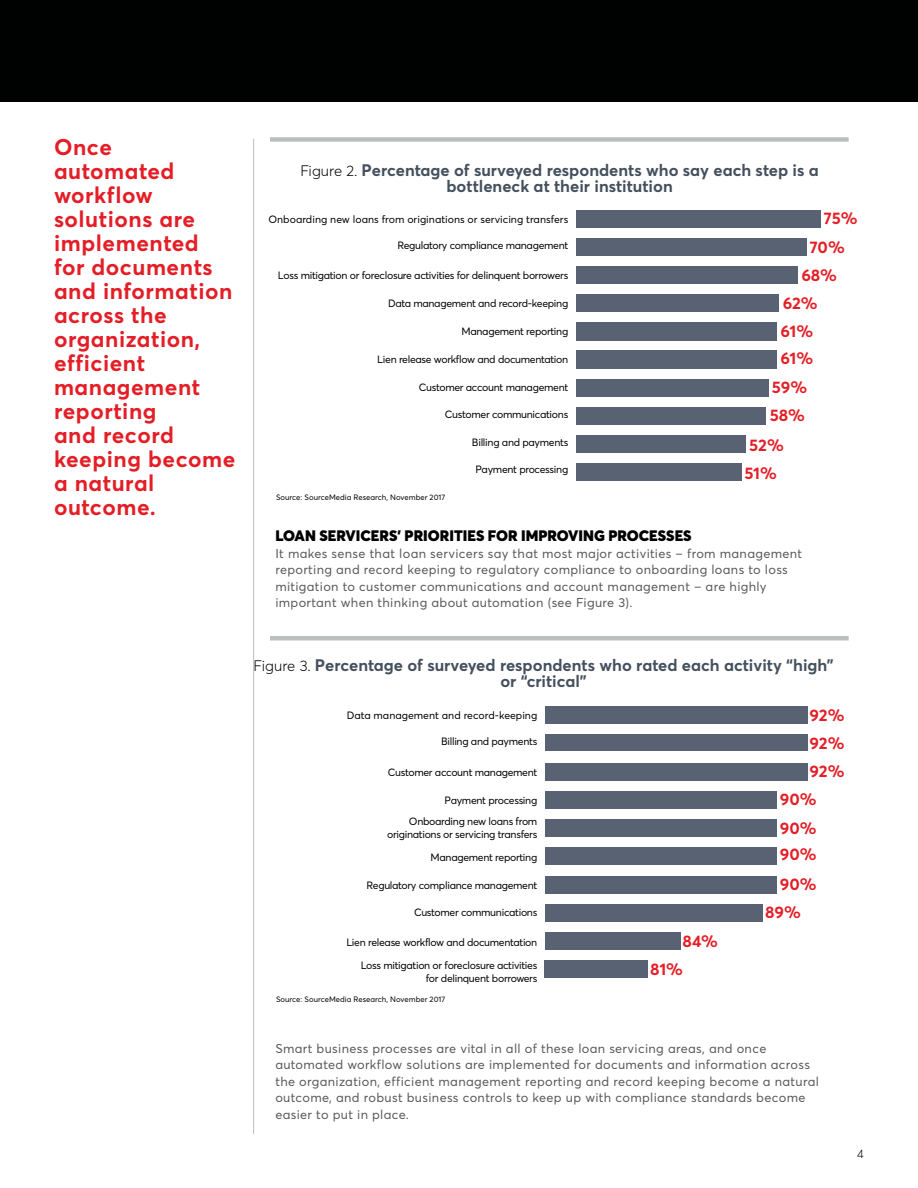
<style>
.page{position:relative;width:918px;height:1188px;background:#fff}
.page>*{position:absolute;margin:0;border:0;box-sizing:border-box;transform-origin:0 0}
.t1{font:700 22.5px/24px "Averta";letter-spacing:.025em;color:#e41e26}
.t2{font:700 16.5px/16.5px "Averta";color:#45505e;text-align:center}
.t3{font:700 16.5px "Averta";letter-spacing:-.01em;color:#e41e26}
.t4{font:900 15px "Averta";color:#000}
.t5{font:12.75px/16.5px "Averta";letter-spacing:.025em;color:#58595b}
.t6{font:300 12px "Averta";color:#000}
.t7{font:10.5px/21.8px "Averta";letter-spacing:-.03em;color:#000;text-align:right}
.t8{font:10.5px "Averta";color:#000}
.t9{font:7.8px "Averta";color:#000}
.s1{font-weight:300;font-size:15px;color:#000}
</style>
<div class="page">
<div style="left:0;top:0;width:918px;height:102px;background:#000101"></div>
<hr style="left:253px;top:139px;width:1px;height:995px;background:#bcbec0">
<div style="left:576px;top:463px;width:166px;height:18px;background:#586272"></div>
<div style="left:576px;top:435px;width:170px;height:18px;background:#586272"></div>
<div style="left:576px;top:407px;width:190px;height:18px;background:#586272"></div>
<div style="left:576px;top:379px;width:193px;height:18px;background:#586272"></div>
<div style="left:576px;top:350px;width:201px;height:19px;background:#586272"></div>
<div style="left:576px;top:322px;width:201px;height:19px;background:#586272"></div>
<div style="left:576px;top:294px;width:203px;height:18px;background:#586272"></div>
<div style="left:576px;top:266px;width:222px;height:18px;background:#586272"></div>
<div style="left:576px;top:238px;width:231px;height:18px;background:#586272"></div>
<div style="left:576px;top:210px;width:245px;height:18px;background:#586272"></div>
<div style="left:270px;top:137px;width:579px;height:5px;background:#bcbec0"></div>
<hr style="left:270px;top:636px;width:579px;height:4px;background:#bcbec0">
<div style="left:545px;top:960px;width:103px;height:18px;background:#586272"></div>
<div style="left:545px;top:932px;width:136px;height:18px;background:#586272"></div>
<div style="left:545px;top:904px;width:218px;height:18px;background:#586272"></div>
<div style="left:545px;top:876px;width:232px;height:18px;background:#586272"></div>
<div style="left:545px;top:847px;width:232px;height:17px;background:#586272"></div>
<div style="left:545px;top:819px;width:232px;height:17px;background:#586272"></div>
<div style="left:545px;top:791px;width:232px;height:17px;background:#586272"></div>
<div style="left:545px;top:763px;width:262px;height:17px;background:#586272"></div>
<div style="left:545px;top:735px;width:262px;height:16px;background:#586272"></div>
<div style="left:545px;top:707px;width:262px;height:17px;background:#586272"></div>
<h1 class="t1" style="left:54px;top:134px;width:183px">Once automated workflow solutions are implemented<br>for documents and information across the organization, efficient management reporting<br>and record keeping become a natural outcome.</h1>
<p class="t2" style="left:300px;top:161px;width:520px"><span class="s1">Figure 2.</span> Percentage of surveyed respondents who say each step is a bottleneck at their institution</p>
<p class="t8" style="left:269px;top:212px;width:301px">Onboarding new loans from originations or servicing transfers</p>
<p class="t7" style="left:397px;top:234px;width:172px">Regulatory compliance management</p>
<p class="t7" style="left:278px;top:265px;width:292px">Loss mitigation or foreclosure activities for delinquent borrowers</p>
<p class="t7" style="left:388px;top:292px;width:182px">Data management and record-keeping</p>
<p class="t7" style="left:462px;top:320px;width:108px">Management reporting</p>
<p class="t7" style="left:377px;top:348px;width:192px">Lien release workflow and documentation</p>
<p class="t7" style="left:419px;top:376px;width:151px">Customer account management</p>
<p class="t7" style="left:445px;top:403px;width:125px">Customer communications</p>
<p class="t7" style="left:472px;top:431px;width:98px">Billing and payments</p>
<p class="t7" style="left:476px;top:459px;width:94px">Payment processing</p>
<p class="t9" style="left:276px;top:493px;width:171px">Source: SourceMedia Research, November 2017</p>
<p class="t3" style="left:824px;top:208px;width:35px">75%</p>
<p class="t3" style="left:810px;top:236px;width:37px">70%</p>
<p class="t3" style="left:801px;top:264px;width:37px">68%</p>
<p class="t3" style="left:783px;top:292px;width:37px">62%</p>
<p class="t3" style="left:781px;top:321px;width:34px">61%</p>
<p class="t3" style="left:781px;top:347px;width:34px">61%</p>
<p class="t3" style="left:772px;top:377px;width:37px">59%</p>
<p class="t3" style="left:770px;top:404px;width:37px">58%</p>
<p class="t3" style="left:749px;top:434px;width:36px">52%</p>
<p class="t3" style="left:744px;top:462px;width:34px">51%</p>
<p class="t4" style="left:275px;top:526px;width:418px">LOAN SERVICERS’ PRIORITIES FOR IMPROVING PROCESSES</p>
<p class="t5" style="left:275px;top:545px;width:528px">It makes sense that loan servicers say that most major activities – from management reporting and record keeping to regulatory compliance to onboarding loans to loss mitigation to customer communications and account management – are highly important when thinking about automation (see Figure 3).</p>
<p class="t2" style="left:254px;top:657px;width:581px"><span class="s1">Figure 3.</span> Percentage of surveyed respondents who rated each activity “high” or “critical”</p>
<p class="t8" style="left:347px;top:709px;width:192px">Data management and record-keeping</p>
<p class="t7" style="left:441px;top:731px;width:98px">Billing and payments</p>
<p class="t7" style="left:388px;top:761px;width:151px">Customer account management</p>
<p class="t7" style="left:409px;top:789px;width:130px">Payment processing<br>Onboarding new loans from</p>
<p class="t7" style="left:387px;top:823px;width:152px;line-height:23px">originations or servicing transfers<br>Management reporting</p>
<p class="t7" style="left:367px;top:874px;width:172px">Regulatory compliance management</p>
<p class="t7" style="left:414px;top:902px;width:125px">Customer communications</p>
<p class="t7" style="left:346px;top:931px;width:192px;line-height:22.6px">Lien release workflow and documentation<br>Loss mitigation or foreclosure activities</p>
<p class="t7" style="left:426px;top:967px;width:113px">for delinquent borrowers</p>
<p class="t9" style="left:276px;top:995px;width:171px">Source: SourceMedia Research, November 2017</p>
<p class="t3" style="left:683px;top:931px;width:37px">84%</p>
<p class="t3" style="left:650px;top:959px;width:34px">81%</p>
<p class="t3" style="left:810px;top:705px;width:36px">92%</p>
<p class="t3" style="left:810px;top:733px;width:36px">92%</p>
<p class="t3" style="left:810px;top:761px;width:36px">92%</p>
<p class="t3" style="left:780px;top:789px;width:38px">90%</p>
<p class="t3" style="left:780px;top:818px;width:38px">90%</p>
<p class="t3" style="left:780px;top:844px;width:38px">90%</p>
<p class="t3" style="left:780px;top:874px;width:38px">90%</p>
<p class="t3" style="left:765px;top:901px;width:37px">89%</p>
<p class="t5" style="left:275px;top:1040px;width:545px">Smart business processes are vital in all of these loan servicing areas, and once automated workflow solutions are implemented for documents and information across the organization, efficient management reporting and record keeping become a natural outcome, and robust business controls to keep up with compliance standards become easier to put in place.</p>
<p class="t6" style="left:857px;top:1147px;width:8px">4</p>
</div>
